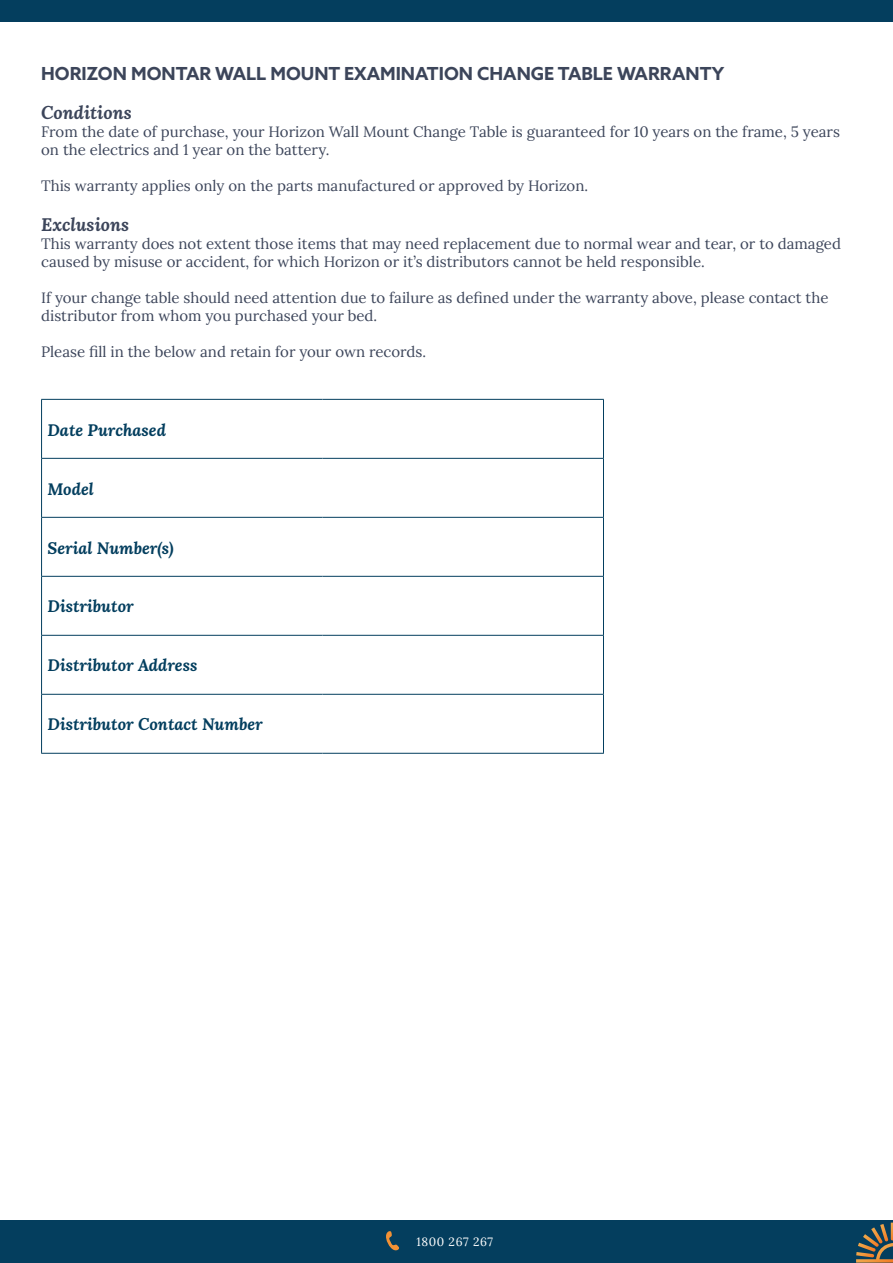
<style>
.page{position:relative;width:893px;height:1263px;background:#fff}
.page>*{position:absolute;margin:0;border:0;box-sizing:border-box;transform-origin:0 0}
.t1{font:700 18px "Azo Sans";color:#3c455a}
.t2{font:italic 700 18px "Lora";color:#3c455a}
.t3{font:italic 700 16.5px "Lora";color:#033e5e}
.t4{font:15px/18px "Lora";color:#3c455a}
.White_text{font:12px "Lora";letter-spacing:.05em;color:#fff}
</style>
<div class="page">
<div style="left:0;top:1221px;width:893px;height:42px;background:#043e5e"></div>
<svg style="left:386px;top:1231px;width:13px;height:19px"></svg>
<svg style="left:856px;top:1222px;width:37px;height:40px"></svg>
<div style="left:0;top:0;width:893px;height:21px;background:#043e5e"></div>
<hr style="left:41px;top:399px;width:282px;height:1px;background:#033e5e">
<hr style="left:41px;top:400px;width:1px;height:58px;background:#033e5e">
<hr style="left:323px;top:399px;width:281px;height:1px;background:#033e5e">
<hr style="left:603px;top:400px;width:1px;height:58px;background:#033e5e">
<hr style="left:41px;top:458px;width:282px;height:1px;background:#033e5e">
<hr style="left:41px;top:459px;width:1px;height:58px;background:#033e5e">
<hr style="left:323px;top:458px;width:281px;height:1px;background:#033e5e">
<hr style="left:603px;top:459px;width:1px;height:58px;background:#033e5e">
<hr style="left:41px;top:517px;width:282px;height:1px;background:#033e5e">
<hr style="left:41px;top:518px;width:1px;height:58px;background:#033e5e">
<hr style="left:323px;top:517px;width:281px;height:1px;background:#033e5e">
<hr style="left:603px;top:518px;width:1px;height:58px;background:#033e5e">
<hr style="left:41px;top:576px;width:282px;height:1px;background:#033e5e">
<hr style="left:41px;top:577px;width:1px;height:58px;background:#033e5e">
<hr style="left:323px;top:576px;width:281px;height:1px;background:#033e5e">
<hr style="left:603px;top:577px;width:1px;height:58px;background:#033e5e">
<hr style="left:41px;top:635px;width:282px;height:1px;background:#033e5e">
<hr style="left:41px;top:636px;width:1px;height:58px;background:#033e5e">
<hr style="left:323px;top:635px;width:281px;height:1px;background:#033e5e">
<hr style="left:603px;top:636px;width:1px;height:58px;background:#033e5e">
<hr style="left:41px;top:694px;width:282px;height:1px;background:#033e5e">
<hr style="left:41px;top:695px;width:1px;height:58px;background:#033e5e">
<hr style="left:323px;top:694px;width:281px;height:1px;background:#033e5e">
<hr style="left:603px;top:695px;width:1px;height:58px;background:#033e5e">
<hr style="left:41px;top:753px;width:282px;height:1px;background:#033e5e">
<hr style="left:323px;top:753px;width:281px;height:1px;background:#033e5e">
<p class="t1" style="left:41px;top:62px;width:684px">HORIZON MONTAR WALL MOUNT EXAMINATION CHANGE TABLE WARRANTY</p>
<p class="t2" style="left:41px;top:100px;width:92px">Conditions</p>
<p class="t4" style="left:41px;top:122px;width:800px">From the date of purchase, your Horizon Wall Mount Change Table is guaranteed for 10 years on the frame, 5 years on the electrics and 1 year on the battery.</p>
<p class="t4" style="left:41px;top:176px;width:548px">This warranty applies only on the parts manufactured or approved by Horizon.</p>
<p class="t2" style="left:41px;top:212px;width:89px">Exclusions</p>
<p class="t4" style="left:41px;top:234px;width:801px">This warranty does not extent those items that may need replacement due to normal wear and tear, or to damaged caused by misuse or accident, for which Horizon or it’s distributors cannot be held responsible.</p>
<p class="t4" style="left:41px;top:288px;width:789px">If your change table should need attention due to failure as defined under the warranty above, please contact the distributor from whom you purchased your bed.</p>
<p class="t4" style="left:41px;top:342px;width:386px">Please fill in the below and retain for your own records.</p>
<p class="t3" style="left:48px;top:418px;width:120px">Date Purchased</p>
<p class="t3" style="left:48px;top:477px;width:48px">Model</p>
<p class="t3" style="left:48px;top:536px;width:128px">Serial Number(s)</p>
<p class="t3" style="left:48px;top:595px;width:88px">Distributor</p>
<p class="t3" style="left:48px;top:654px;width:151px">Distributor Address</p>
<p class="t3" style="left:48px;top:713px;width:217px">Distributor Contact Number</p>
<p class="White_text" style="left:416px;top:1233px;width:78px">1800 267 267</p>
</div>
